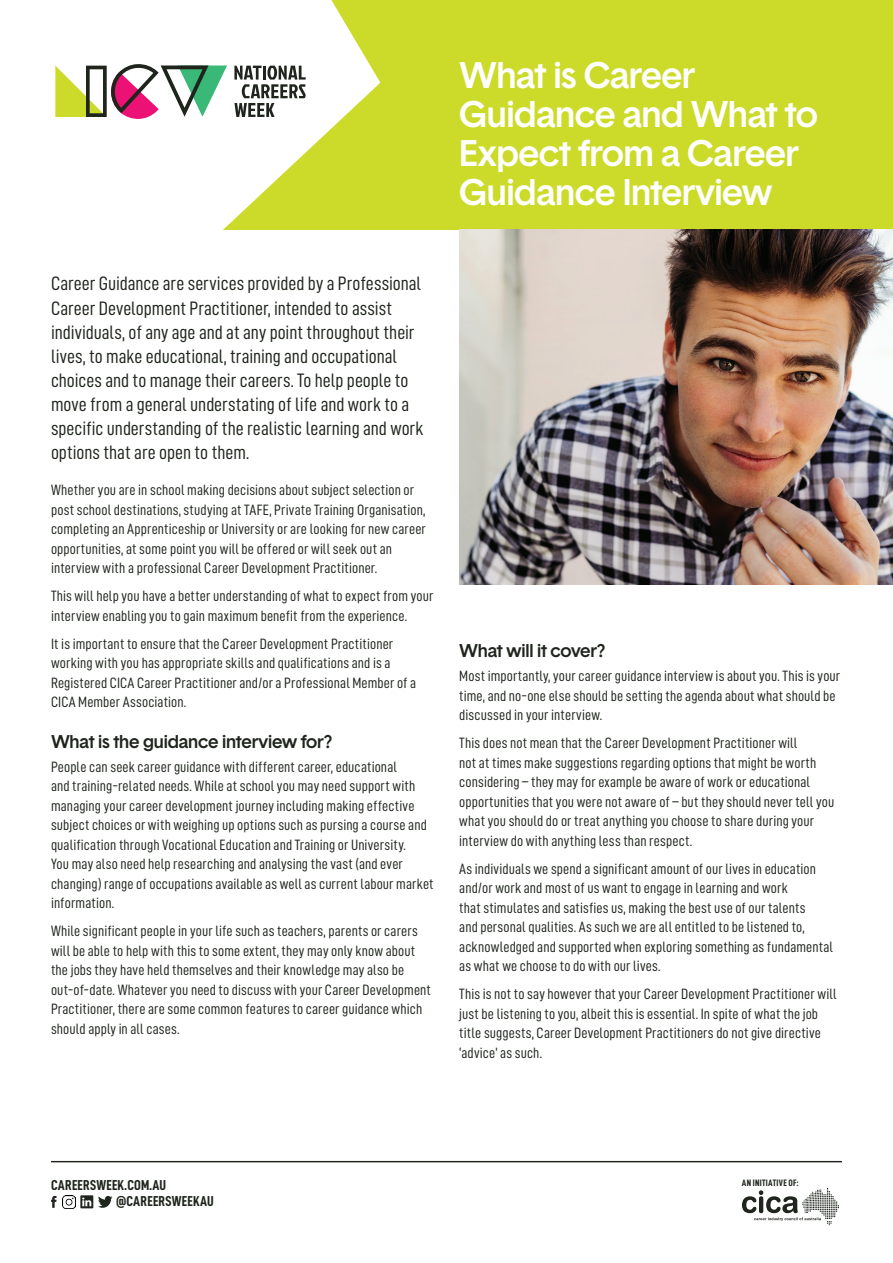
<style>
.page{position:relative;width:893px;height:1263px;background:#fff}
.page>*{position:absolute;margin:0;border:0;box-sizing:border-box;transform-origin:0 0}
.t1{font:500 36px/39px "Basetica";letter-spacing:-.01em;color:#fff}
.t2{font:19.5px/24px "D DIN Condensed";color:#1f251d}
.t3{font:500 18px "Basetica";letter-spacing:-.01em;color:#1f251d}
.t4{font:15px/19.5px "D DIN Condensed";letter-spacing:.01em;color:#1f251d}
.t5{font:14.4px/15.9px "D DIN Condensed Bold";letter-spacing:.015em;color:#1f251d}
.t6{font:9.3px "D DIN Condensed Bold";letter-spacing:.035em;color:#1f251d}
</style>
<div class="page">
<div style="left:0;top:0;width:893px;height:230px;background:#ccdb29"></div>
<hr style="left:51px;top:1161px;width:791px;height:1px;background:#1f251d">
<svg style="left:742px;top:1188px;width:97px;height:37px"></svg>
<img style="left:459px;top:230px;width:434px;height:355px">
<svg style="left:0;top:0;width:380px;height:230px;fill:#fff"></svg>
<svg style="left:234px;top:66px;width:72px;height:51px;background:#abaeab"></svg>
<svg style="left:55px;top:64px;width:172px;height:55px;background:#bcb6a2"></svg>
<svg style="left:51px;top:1196px;width:6px;height:12px"></svg>
<svg style="left:63px;top:1195px;width:49px;height:13px"></svg>
<h1 class="t1" style="left:459px;top:56px;width:360px">What is Career<br>Guidance and What to<br>Expect from a Career<br>Guidance Interview</h1>
<p class="t2" style="left:51px;top:271px;width:374px">Career Guidance are services provided by a Professional Career Development Practitioner, intended to assist individuals, of any age and at any point throughout their lives, to make educational, training and occupational choices and to manage their careers. To help people to move from a general understating of life and work to a specific understanding of the realistic learning and work options that are open to them.</p>
<p class="t4" style="left:51px;top:480px;width:376px">Whether you are in school making decisions about subject selection or post school destinations, studying at TAFE, Private Training Organisation, completing an Apprenticeship or University or are looking for new career opportunities, at some point you will be offered or will seek out an interview with a professional Career Development Practitioner.</p>
<p class="t4" style="left:51px;top:586px;width:384px">This will help you have a better understanding of what to expect from your interview enabling you to gain maximum benefit from the experience.</p>
<p class="t4" style="left:51px;top:633px;width:367px">It is important to ensure that the Career Development Practitioner working with you has appropriate skills and qualifications and is a Registered CICA Career Practitioner and/or a Professional Member of a CICA Member Association.</p>
<p class="t3" style="left:51px;top:732px;width:282px">What is the guidance interview for?</p>
<p class="t4" style="left:51px;top:757px;width:384px">People can seek career guidance with different career, educational<br>and training-related needs. While at school you may need support with managing your career development journey including making effective subject choices or with weighing up options such as pursing a course and qualification through Vocational Education and Training or University.<br>You may also need help researching and analysing the vast (and ever changing) range of occupations available as well as current labour market information.</p>
<p class="t4" style="left:51px;top:921px;width:381px">While significant people in your life such as teachers, parents or carers will be able to help with this to some extent, they may only know about the jobs they have held themselves and their knowledge may also be out-of-date. Whatever you need to discuss with your Career Development Practitioner, there are some common features to career guidance which should apply in all cases.</p>
<p class="t3" style="left:459px;top:641px;width:147px">What will it cover?</p>
<p class="t4" style="left:459px;top:666px;width:382px">Most importantly, your career guidance interview is about you. This is your time, and no-one else should be setting the agenda about what should be discussed in your interview.</p>
<p class="t4" style="left:459px;top:733px;width:376px">This does not mean that the Career Development Practitioner will<br>not at times make suggestions regarding options that might be worth considering – they may for example be aware of work or educational opportunities that you were not aware of – but they should never tell you what you should do or treat anything you choose to share during your interview do with anything less than respect.</p>
<p class="t4" style="left:459px;top:858px;width:375px">As individuals we spend a significant amount of our lives in education and/or work and most of us want to engage in learning and work<br>that stimulates and satisfies us, making the best use of our talents<br>and personal qualities. As such we are all entitled to be listened to, acknowledged and supported when exploring something as fundamental as what we choose to do with our lives.</p>
<p class="t4" style="left:459px;top:984px;width:379px">This is not to say however that your Career Development Practitioner will just be listening to you, albeit this is essential. In spite of what the job title suggests, Career Development Practitioners do not give directive ‘advice’ as such.</p>
<p class="t5" style="left:116px;top:1177px;width:99px;text-indent:-65px">CAREERSWEEK.COM.AU @CAREERSWEEKAU</p>
<p class="t6" style="left:742px;top:1178px;width:58px">AN INITIATIVE OF:</p>
</div>
